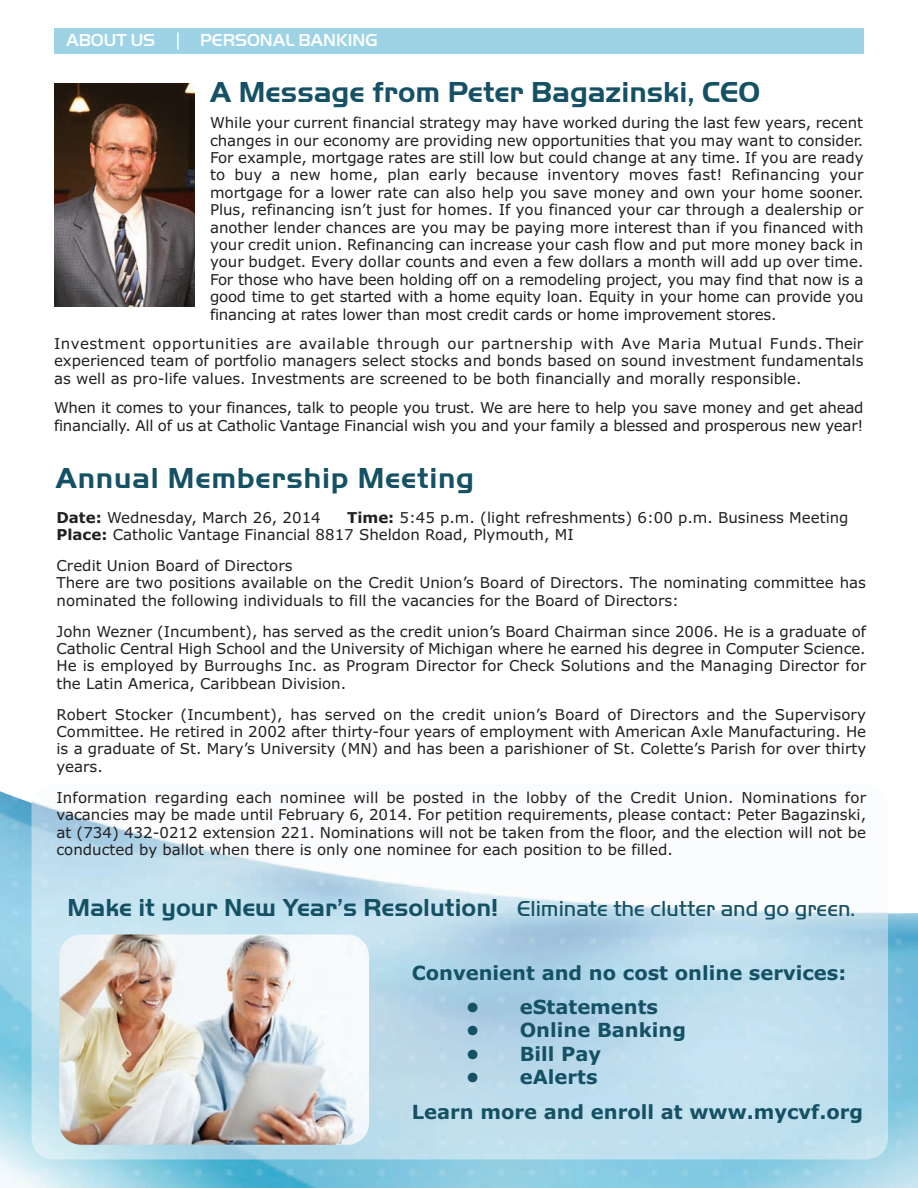
<style>
.page{position:relative;width:918px;height:1188px;background:#fff}
.page>*{position:absolute;margin:0;border:0;box-sizing:border-box;transform-origin:0 0}
.t1{font:700 30px "Handel Got D";color:#155164}
.t2{font:700 30px "Handel Got D";letter-spacing:.025em;color:#155164}
.t3{font:700 25.5px "Handel Got D";color:#155164}
.t4{font:700 19.5px/35px "Verdana";color:#155164}
.t5{font:500 18px "Handel Got D";color:#fff}
.t6{font:15px/17.4px "Verdana";color:#231f20;text-align:justify}
.s1{font-weight:700}
.s2{font-family:"Handel Got D Ligh";font-weight:400;font-size:22.5px}
</style>
<div class="page">
<img style="left:0;top:791px;width:918px;height:397px">
<img style="left:54px;top:84px;width:141px;height:222px">
<img style="left:32px;top:791px;width:856px;height:369px">
<div style="left:54px;top:28px;width:810px;height:26px;background:#9dd3e5"></div>
<svg style="left:177px;top:32px;width:2px;height:18px"></svg>
<img style="left:59px;top:934px;width:310px;height:211px">
<p class="t5" style="left:66px;top:34px;width:91px">ABOUT US</p>
<p class="t5" style="left:200px;top:34px;width:179px">PERSONAL BANKING</p>
<h1 class="t1" style="left:210px;top:81px;width:552px">A Message from Peter Bagazinski, CEO</h1>
<p class="t6" style="left:210px;top:115px;width:655px">While your current financial strategy may have worked during the last few years, recent changes in our economy are providing new opportunities that you may want to consider.<br>For example, mortgage rates are still low but could change at any time. If you are ready to buy a new home, plan early because inventory moves fast! Refinancing your mortgage for a lower rate can also help you save money and own your home sooner.<br>Plus, refinancing isn’t just for homes. If you financed your car through a dealership or another lender chances are you may be paying more interest than if you financed with your credit union. Refinancing can increase your cash flow and put more money back in your budget. Every dollar counts and even a few dollars a month will add up over time.<br>For those who have been holding off on a remodeling project, you may find that now is a good time to get started with a home equity loan. Equity in your home can provide you financing at rates lower than most credit cards or home improvement stores.</p>
<p class="t6" style="left:54px;top:336px;width:811px">Investment opportunities are available through our partnership with Ave Maria Mutual Funds. Their experienced team of portfolio managers select stocks and bonds based on sound investment fundamentals as well as pro-life values. Investments are screened to be both financially and morally responsible.</p>
<p class="t6" style="left:54px;top:400px;width:811px">When it comes to your finances, talk to people you trust. We are here to help you save money and get ahead financially. All of us at Catholic Vantage Financial wish you and your family a blessed and prosperous new year!</p>
<h1 class="t2" style="left:55px;top:468px;width:420px">Annual Membership Meeting</h1>
<p class="t6" style="left:57px;top:510px;width:794px;text-indent:291px"><span class="s1">Time:</span> 5:45 p.m. (light refreshments) 6:00 p.m. Business Meeting<br><span class="s1">Place:</span> Catholic Vantage Financial 8817 Sheldon Road, Plymouth, MI</p>
<p class="t6" style="left:57px;top:558px;width:811px;text-align:left">Credit Union Board of Directors<br>There are two positions available on the Credit Union’s Board of Directors. The nominating committee has nominated the following individuals to fill the vacancies for the Board of Directors:</p>
<p class="t6" style="left:57px;top:624px;width:811px">John Wezner (Incumbent), has served as the credit union’s Board Chairman since 2006. He is a graduate of Catholic Central High School and the University of Michigan where he earned his degree in Computer Science.<br>He is employed by Burroughs Inc. as Program Director for Check Solutions and the Managing Director for the Latin America, Caribbean Division.</p>
<p class="t6" style="left:57px;top:707px;width:811px">Robert Stocker (Incumbent), has served on the credit union’s Board of Directors and the Supervisory Committee. He retired in 2002 after thirty-four years of employment with American Axle Manufacturing. He is a graduate of St. Mary’s University (MN) and has been a parishioner of St. Colette’s Parish for over thirty years.</p>
<p class="t6" style="left:57px;top:790px;width:811px">Information regarding each nominee will be posted in the lobby of the Credit Union. Nominations for vacancies may be made until February 6, 2014. For petition requirements, please contact: Peter Bagazinski, at (734) 432-0212 extension 221. Nominations will not be taken from the floor, and the election will not be conducted by ballot when there is only one nominee for each position to be filled.</p>
<p class="t6" style="left:57px;top:510px;width:266px"><span class="s1">Date:</span> Wednesday, March 26, 2014</p>
<h2 class="t3" style="left:68px;top:899px;width:789px">Make it your New Year’s Resolution! <span class="s2">Eliminate the clutter and go green.</span></h2>
<h3 class="t4" style="left:412px;top:957px;width:436px">Convenient and no cost online services:</h3>
<h3 class="t4" style="left:466px;top:991px;width:194px">• eStatements</h3>
<h3 class="t4" style="left:466px;top:1015px;width:222px">• Online Banking</h3>
<h3 class="t4" style="left:466px;top:1038px;width:137px">• Bill Pay</h3>
<h3 class="t4" style="left:412px;top:1061px;width:453px;text-indent:54px">• eAlerts<br>Learn more and enroll at www.mycvf.org</h3>
</div>
